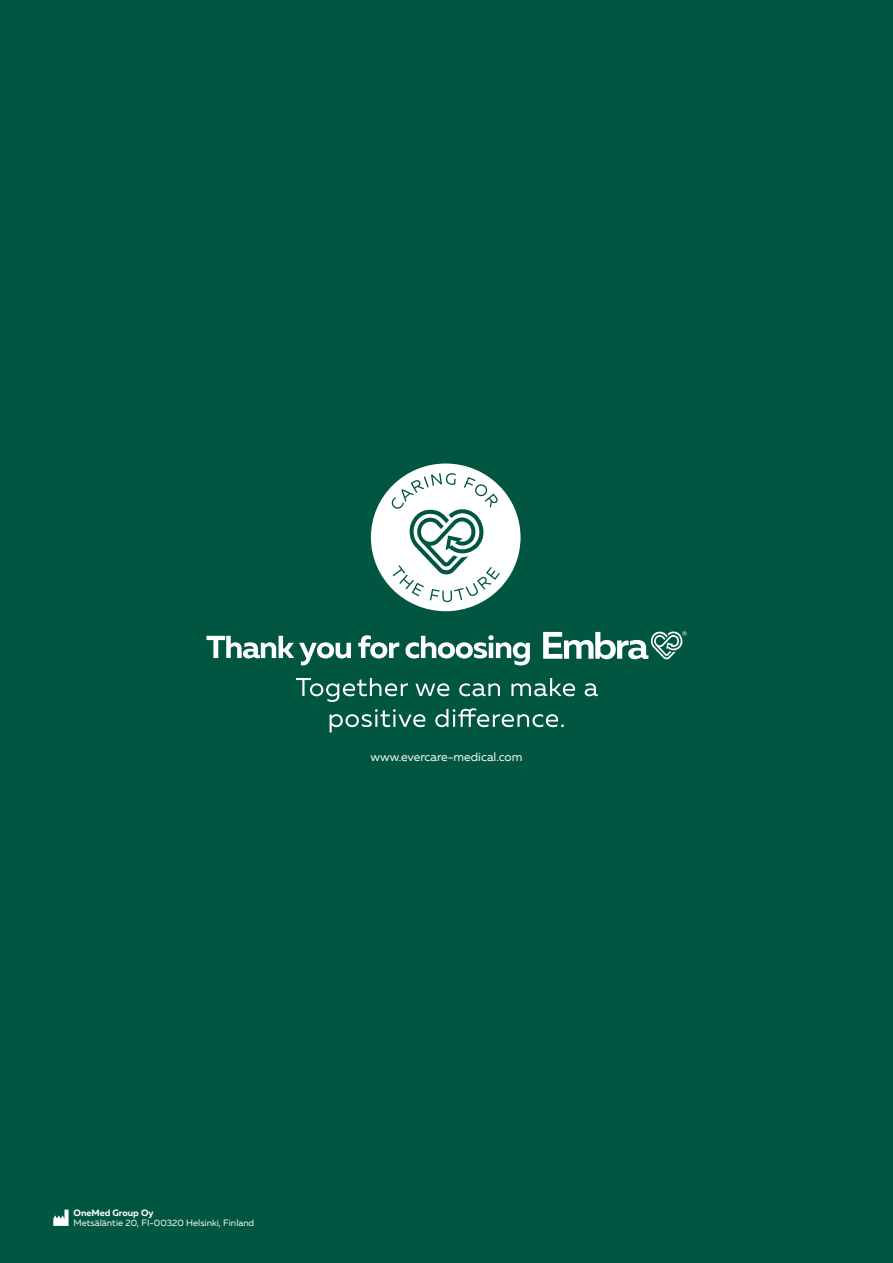
<style>
.page{position:relative;width:893px;height:1263px;background:#005640}
.page>*{position:absolute;margin:0;border:0;box-sizing:border-box;transform-origin:0 0}
.body{font:12px "Muller";color:#fff}
.t1{font:9.15px "Muller";color:#fff}
.t2{font:700 9.15px "Muller";color:#fff}
</style>
<div class="page">
<svg style="left:53px;top:1209px;width:16px;height:17px"></svg>
<svg style="left:206px;top:636px;width:145px;height:29px"></svg>
<svg style="left:358px;top:635px;width:41px;height:23px"></svg>
<svg style="left:405px;top:635px;width:125px;height:30px"></svg>
<svg style="left:543px;top:631px;width:143px;height:29px"></svg>
<svg style="left:296px;top:678px;width:112px;height:24px"></svg>
<svg style="left:415px;top:683px;width:35px;height:13px"></svg>
<svg style="left:459px;top:683px;width:41px;height:13px"></svg>
<svg style="left:511px;top:678px;width:65px;height:18px"></svg>
<svg style="left:585px;top:683px;width:13px;height:13px"></svg>
<svg style="left:330px;top:709px;width:96px;height:23px"></svg>
<svg style="left:435px;top:708px;width:129px;height:19px"></svg>
<svg style="left:371px;top:463px;width:150px;height:148px"></svg>
<p class="body" style="left:371px;top:750px;width:153px">www.evercare-medical.com</p>
<p class="t2" style="left:74px;top:1206px;width:82px">OneMed Group Oy</p>
<p class="t1" style="left:74px;top:1217px;width:182px">Metsäläntie 20, FI-00320 Helsinki, Finland</p>
</div>
